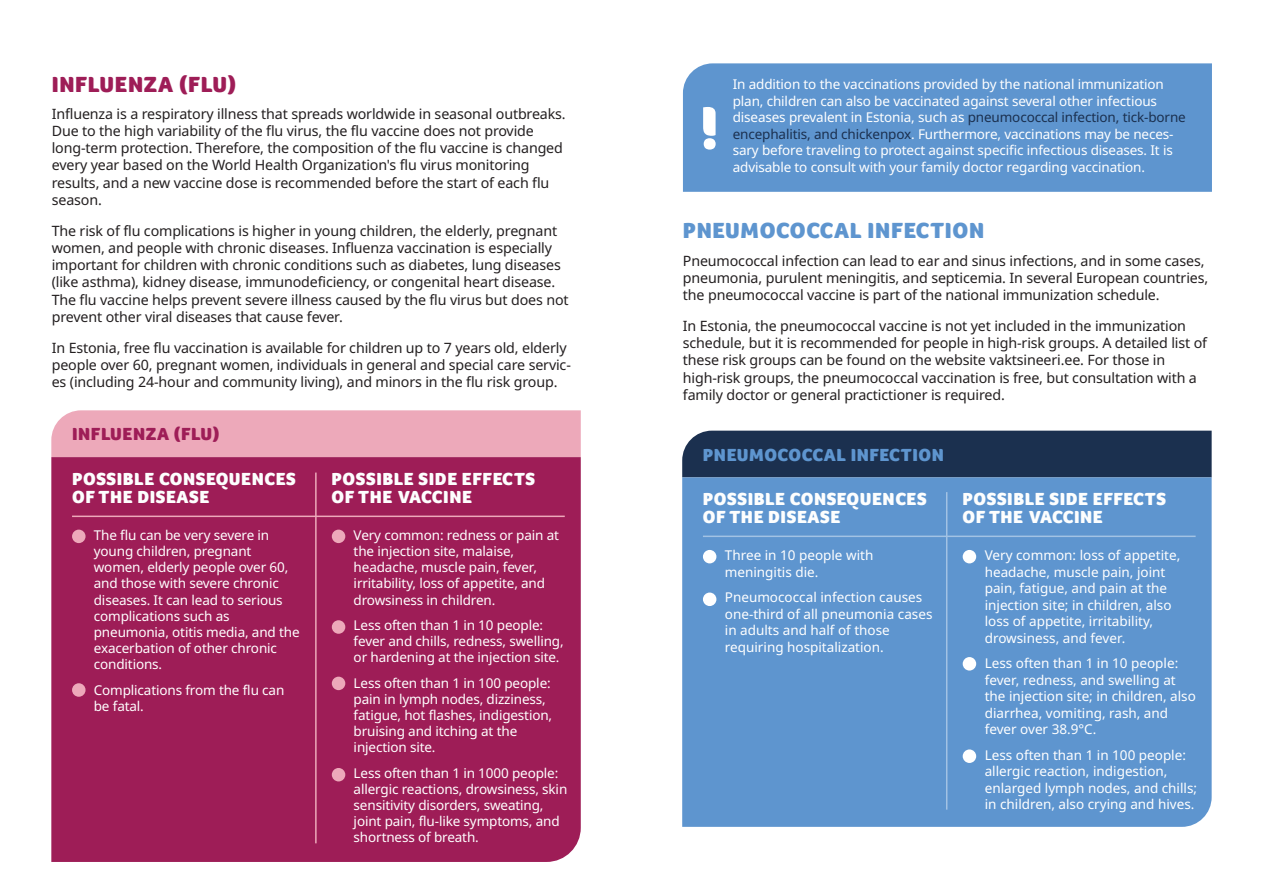
<style>
.page{position:relative;width:1263px;height:893px;background:#fff}
.page>*{position:absolute;margin:0;border:0;box-sizing:border-box;transform-origin:0 0}
.t1{font:900 62.1px "Foco";color:#fff}
.t2{font:900 22.5px "Foco";letter-spacing:.03em;color:#5e95cf}
.t3{font:900 22.5px "Foco";letter-spacing:.03em;color:#9e1d57}
.t4{font:900 18px/18px "Foco";letter-spacing:.03em;color:#fdfefe}
.t5{font:900 18px "Foco";letter-spacing:.03em;color:#5e95cf}
.t6{font:900 18px "Foco";letter-spacing:.03em;color:#9e1d57}
.t7{font:14.25px/17.2px "Noto Sans";letter-spacing:-.01em;color:#231f20}
.t8{font:13.5px/16.2px "Noto Sans";letter-spacing:-.01em;color:#fff}
.s1{color:#1b304f}
</style>
<div class="page">
<div style="left:51px;top:410px;width:530px;height:47px;background:#eda9ba"></div>
<div style="left:51px;top:457px;width:530px;height:405px;background:#9e1d57"></div>
<hr style="left:315px;top:473px;width:2px;height:370px;background:#eda9ba">
<div style="left:72px;top:530px;width:14px;height:13px;background:#eda9ba;border-radius:50%"></div>
<div style="left:72px;top:683px;width:14px;height:14px;background:#eda9ba;border-radius:50%"></div>
<div style="left:332px;top:530px;width:13px;height:13px;background:#eda9ba;border-radius:50%"></div>
<div style="left:332px;top:620px;width:13px;height:14px;background:#eda9ba;border-radius:50%"></div>
<div style="left:332px;top:677px;width:13px;height:13px;background:#eda9ba;border-radius:50%"></div>
<div style="left:332px;top:768px;width:13px;height:13px;background:#eda9ba;border-radius:50%"></div>
<hr style="left:72px;top:516px;width:493px;height:1px;background:#eda9ba">
<div style="left:683px;top:63px;width:529px;height:129px;background:#5e95cf"></div>
<div style="left:682px;top:431px;width:530px;height:46px;background:#1b304f"></div>
<div style="left:682px;top:477px;width:530px;height:350px;background:#5e95cf"></div>
<hr style="left:946px;top:492px;width:1px;height:318px;background:#a2c2e4">
<div style="left:703px;top:550px;width:13px;height:13px;background:#fff;border-radius:50%"></div>
<div style="left:703px;top:593px;width:13px;height:13px;background:#fff;border-radius:50%"></div>
<div style="left:963px;top:550px;width:13px;height:13px;background:#fff;border-radius:50%"></div>
<div style="left:963px;top:657px;width:13px;height:13px;background:#fff;border-radius:50%"></div>
<div style="left:963px;top:749px;width:13px;height:14px;background:#fff;border-radius:50%"></div>
<hr style="left:703px;top:536px;width:492px;height:1px;background:#a2c2e4">
<h2 class="t3" style="left:52px;top:70px;width:186px">INFLUENZA (FLU)</h2>
<p class="t7" style="left:52px;top:105px;width:515px">Influenza is a respiratory illness that spreads worldwide in seasonal outbreaks.<br>Due to the high variability of the flu virus, the flu vaccine does not provide long-term protection. Therefore, the composition of the flu vaccine is changed every year based on the World Health Organization's flu virus monitoring results, and a new vaccine dose is recommended before the start of each flu season.</p>
<p class="t7" style="left:52px;top:222px;width:518px">The risk of flu complications is higher in young children, the elderly, pregnant women, and people with chronic diseases. Influenza vaccination is especially important for children with chronic conditions such as diabetes, lung diseases (like asthma), kidney disease, immunodeficiency, or congenital heart disease.<br>The flu vaccine helps prevent severe illness caused by the flu virus but does not prevent other viral diseases that cause fever.</p>
<p class="t7" style="left:52px;top:339px;width:521px">In Estonia, free flu vaccination is available for children up to 7 years old, elderly people over 60, pregnant women, individuals in general and special care servic&shy;es (including 24-hour and community living), and minors in the flu risk group.</p>
<h3 class="t6" style="left:72px;top:422px;width:149px">INFLUENZA (FLU)</h3>
<h3 class="t4" style="left:72px;top:470px;width:225px">POSSIBLE CONSEQUENCES<br>OF THE DISEASE</h3>
<h3 class="t4" style="left:332px;top:470px;width:205px">POSSIBLE SIDE EFFECTS<br>OF THE VACCINE</h3>
<p class="t8" style="left:94px;top:527px;width:207px">The flu can be very severe in young children, pregnant women, elderly people over 60, and those with severe chronic diseases. It can lead to serious complications such as pneumonia, otitis media, and the exacerbation of other chronic conditions.</p>
<p class="t8" style="left:94px;top:682px;width:192px">Complications from the flu can be fatal.</p>
<p class="t8" style="left:354px;top:527px;width:207px">Very common: redness or pain at the injection site, malaise, headache, muscle pain, fever, irritability, loss of appetite, and drowsiness in children.</p>
<p class="t8" style="left:354px;top:617px;width:212px">Less often than 1 in 10 people: fever and chills, redness, swelling, or hardening at the injection site.</p>
<p class="t8" style="left:354px;top:675px;width:200px">Less often than 1 in 100 people: pain in lymph nodes, dizziness, fatigue, hot flashes, indigestion, bruising and itching at the injection site.</p>
<p class="t8" style="left:354px;top:765px;width:215px">Less often than 1 in 1000 people: allergic reactions, drowsiness, skin sensitivity disorders, sweating, joint pain, flu-like symptoms, and shortness of breath.</p>
<h1 class="t1" style="left:700px;top:87px;width:21px">!</h1>
<p class="t8" style="left:733px;top:77px;width:455px">In addition to the vaccinations provided by the national immunization plan, children can also be vaccinated against several other infectious diseases prevalent in Estonia, such as <span class="s1">pneumococcal infection, tick-borne encephalitis, and chickenpox</span>. Furthermore, vaccinations may be neces&shy;sary before traveling to protect against specific infectious diseases. It is advisable to consult with your family doctor regarding vaccination.</p>
<h2 class="t2" style="left:683px;top:216px;width:303px">PNEUMOCOCCAL INFECTION</h2>
<p class="t7" style="left:683px;top:252px;width:527px">Pneumococcal infection can lead to ear and sinus infections, and in some cases, pneumonia, purulent meningitis, and septicemia. In several European countries, the pneumococcal vaccine is part of the national immunization schedule.</p>
<p class="t7" style="left:683px;top:317px;width:526px">In Estonia, the pneumococcal vaccine is not yet included in the immunization schedule, but it is recommended for people in high-risk groups. A detailed list of these risk groups can be found on the website vaktsineeri.ee. For those in high-risk groups, the pneumococcal vaccination is free, but consultation with a family doctor or general practictioner is required.</p>
<h3 class="t5" style="left:703px;top:443px;width:243px">PNEUMOCOCCAL INFECTION</h3>
<h3 class="t4" style="left:703px;top:490px;width:225px">POSSIBLE CONSEQUENCES<br>OF THE DISEASE</h3>
<h3 class="t4" style="left:962px;top:490px;width:205px">POSSIBLE SIDE EFFECTS<br>OF THE VACCINE</h3>
<p class="t8" style="left:725px;top:547px;width:150px">Three in 10 people with meningitis die.</p>
<p class="t8" style="left:725px;top:589px;width:209px">Pneumococcal infection causes one-third of all pneumonia cases in adults and half of those requiring hospitalization.</p>
<p class="t8" style="left:985px;top:547px;width:197px">Very common: loss of appetite, headache, muscle pain, joint pain, fatigue, and pain at the injection site; in children, also loss of appetite, irritability, drowsiness, and fever.</p>
<p class="t8" style="left:985px;top:655px;width:213px">Less often than 1 in 10 people: fever, redness, and swelling at the injection site; in children, also diarrhea, vomiting, rash, and fever over 38.9°C.</p>
<p class="t8" style="left:985px;top:747px;width:214px">Less often than 1 in 100 people: allergic reaction, indigestion, enlarged lymph nodes, and chills; in children, also crying and hives.</p>
</div>
